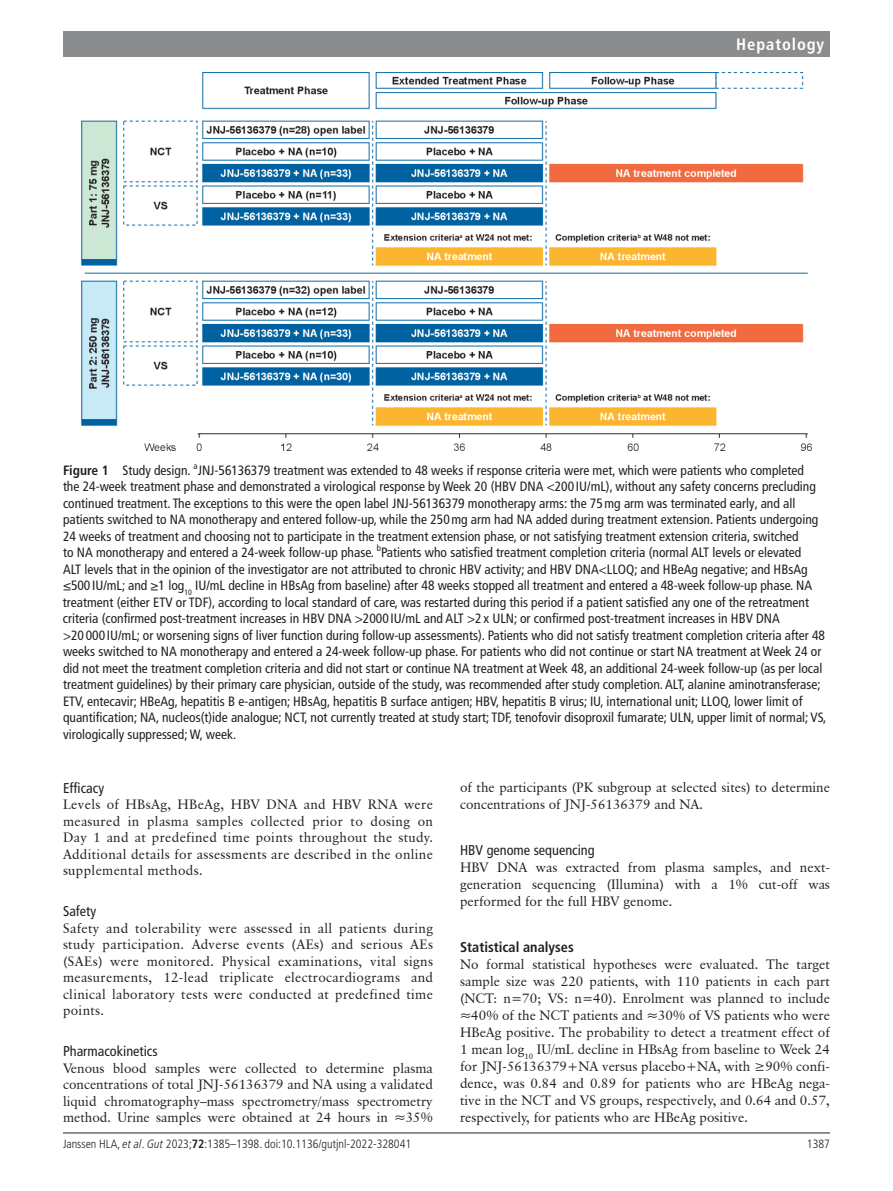
<style>
.page{position:relative;width:893px;height:1191px;background:#fff}
.page>*{position:absolute;margin:0;border:0;box-sizing:border-box;transform-origin:0 0}
.t1{font:700 condensed 16.5px "Frutiger LT Pro";letter-spacing:.055em;color:#fff}
.t2{font:condensed 14.25px "Frutiger LT Pro";color:#231f20}
.t3{font:700 condensed 14.25px "Frutiger LT Pro";color:#231f20}
.t4{font:condensed 13.5px/16.5px "Frutiger LT Pro";color:#231f20}
.t5{font:13.5px/16.5px "Classical Garamond BT";color:#231f20;text-align:justify}
.t6{font:300 condensed 12px "Frutiger LT Pro";color:#231f20}
.t7{font:condensed 9px "Frutiger LT Pro";color:#231f20}
.s1{font-weight:700}
.s2{font-style:italic}
</style>
<div class="page">
<hr style="left:63px;top:1132px;width:767px;height:1px;background:#231f20">
<div style="left:63px;top:31px;width:767px;height:25px;background:#8a8c8e"></div>
<img style="left:82px;top:72px;width:729px;height:379px">
<p class="t1" style="left:736px;top:34px;width:90px">Hepatology</p>
<p class="t4" style="left:63px;top:462px;width:129px"><span class="s1">Figure 1</span> Study design.</p>
<p class="t7" style="left:194px;top:460px;width:6px">a</p>
<p class="t4" style="left:63px;top:462px;width:765px;text-indent:135px">JNJ-56136379 treatment was extended to 48 weeks if response criteria were met, which were patients who completed<br>the 24-week treatment phase and demonstrated a virological response by Week 20 (HBV DNA &lt;200 IU/mL), without any safety concerns precluding continued treatment. The exceptions to this were the open label JNJ-56136379 monotherapy arms: the 75mg arm was terminated early, and all patients switched to NA monotherapy and entered follow-up, while the 250mg arm had NA added during treatment extension. Patients undergoing 24 weeks of treatment and choosing not to participate in the treatment extension phase, or not satisfying treatment extension criteria, switched<br>to NA monotherapy and entered a 24-week follow-up phase. <sup>b</sup>Patients who satisfied treatment completion criteria (normal ALT levels or elevated<br>ALT levels that in the opinion of the investigator are not attributed to chronic HBV activity; and HBV DNA&lt;LLOQ; and HBeAg negative; and HBsAg ≤500 IU/mL; and ≥1 log<sub>10</sub> IU/mL decline in HBsAg from baseline) after 48 weeks stopped all treatment and entered a 48-week follow-up phase. NA treatment (either ETV or TDF), according to local standard of care, was restarted during this period if a patient satisfied any one of the retreatment criteria (confirmed post-treatment increases in HBV DNA &gt;2000 IU/mL and ALT &gt;2 x ULN; or confirmed post-treatment increases in HBV DNA<br>&gt;20 000 IU/mL; or worsening signs of liver function during follow-up assessments). Patients who did not satisfy treatment completion criteria after 48 weeks switched to NA monotherapy and entered a 24-week follow-up phase. For patients who did not continue or start NA treatment at Week 24 or did not meet the treatment completion criteria and did not start or continue NA treatment at Week 48, an additional 24-week follow-up (as per local treatment guidelines) by their primary care physician, outside of the study, was recommended after study completion. ALT, alanine aminotransferase; ETV, entecavir; HBeAg, hepatitis B e-antigen; HBsAg, hepatitis B surface antigen; HBV, hepatitis B virus; IU, international unit; LLOQ, lower limit of quantification; NA, nucleos(t)ide analogue; NCT, not currently treated at study start; TDF, tenofovir disoproxil fumarate; ULN, upper limit of normal; VS, virologically suppressed; W, week.</p>
<p class="t2" style="left:63px;top:779px;width:43px">Efficacy</p>
<p class="t5" style="left:63px;top:796px;width:372px">Levels of HBsAg, HBeAg, HBV DNA and HBV RNA were measured in plasma samples collected prior to dosing on Day 1 and at predefined time points throughout the study.<br>Additional details for assessments are described in the online supplemental methods.</p>
<p class="t2" style="left:63px;top:903px;width:35px">Safety</p>
<p class="t5" style="left:63px;top:919px;width:372px">Safety and tolerability were assessed in all patients during study participation. Adverse events (AEs) and serious AEs (SAEs) were monitored. Physical examinations, vital signs measurements, 12-lead triplicate electrocardiograms and clinical laboratory tests were conducted at predefined time points.</p>
<p class="t2" style="left:63px;top:1042px;width:96px">Pharmacokinetics</p>
<p class="t5" style="left:63px;top:1059px;width:371px">Venous blood samples were collected to determine plasma concentrations of total JNJ-56136379 and NA using a validated liquid chromatography–mass spectrometry/mass spectrometry method. Urine samples were obtained at 24 hours in ≈35%</p>
<p class="t5" style="left:460px;top:779px;width:371px;line-height:17px">of the participants (PK subgroup at selected sites) to determine concentrations of JNJ-56136379 and NA.</p>
<p class="t2" style="left:460px;top:842px;width:136px">HBV genome sequencing</p>
<p class="t5" style="left:460px;top:859px;width:371px;line-height:17px">HBV DNA was extracted from plasma samples, and next&shy;generation sequencing (Illumina) with a 1% cut-off was performed for the full HBV genome.</p>
<p class="t3" style="left:460px;top:939px;width:115px">Statistical analyses</p>
<p class="t5" style="left:460px;top:956px;width:371px;line-height:17px">No formal statistical hypotheses were evaluated. The target sample size was 220 patients, with 110 patients in each part (NCT: n=70; VS: n=40). Enrolment was planned to include ≈40% of the NCT patients and ≈30% of VS patients who were HBeAg positive. The probability to detect a treatment effect of 1 mean log<sub>10</sub> IU/mL decline in HBsAg from baseline to Week 24 for JNJ-56136379+NA versus placebo+NA, with ≥90% confi&shy;dence, was 0.84 and 0.89 for patients who are HBeAg nega&shy;tive in the NCT and VS groups, respectively, and 0.64 and 0.57, respectively, for patients who are HBeAg positive.</p>
<p class="t6" style="left:63px;top:1136px;width:350px">Janssen HLA, <span class="s2">et al</span>. <span class="s2">Gut</span> 2023;<span class="s1">72</span>:1385–1398. doi:10.1136/gutjnl-2022-328041</p>
<p class="t6" style="left:807px;top:1136px;width:25px">1387</p>
</div>
